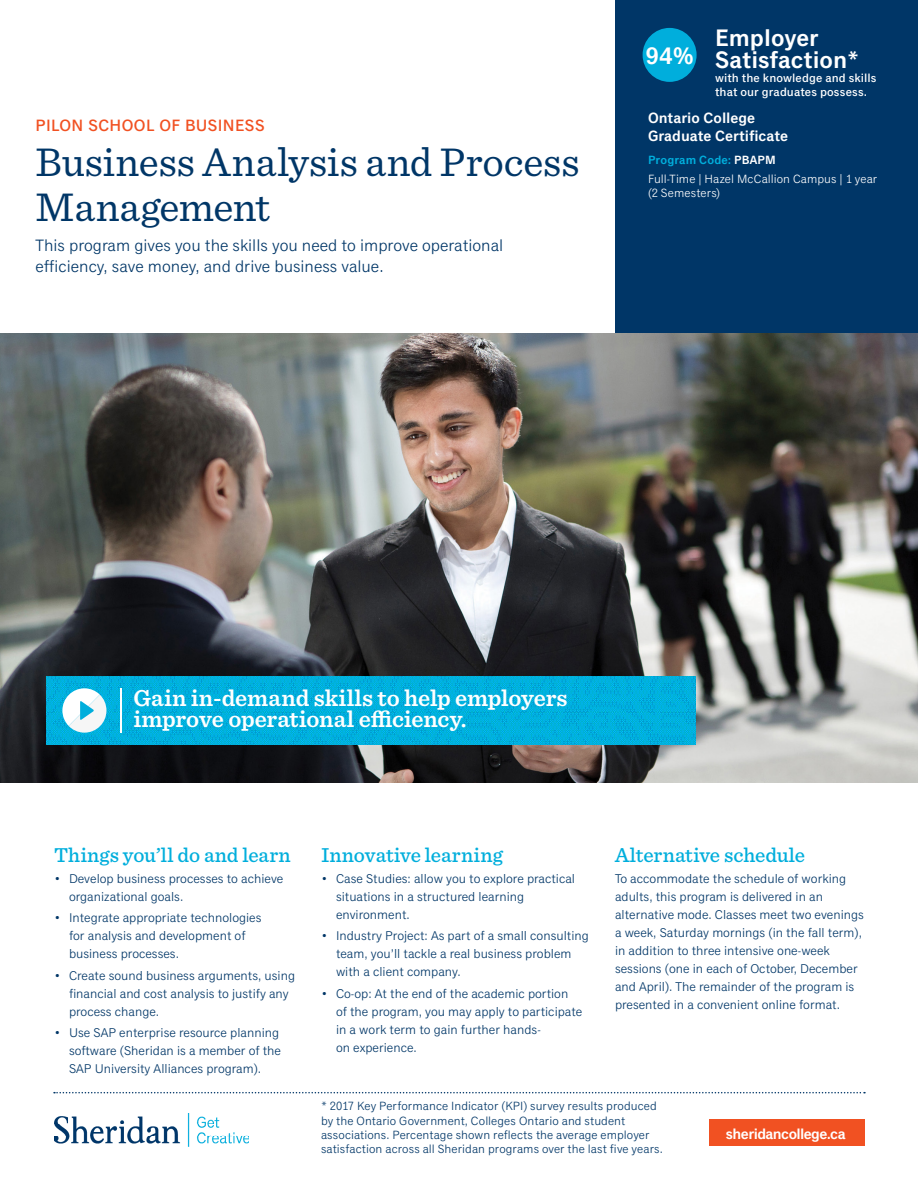
<style>
.page{position:relative;width:918px;height:1188px;background:#fff}
.page>*{position:absolute;margin:0;border:0;box-sizing:border-box;transform-origin:0 0}
.t1{font:42px/45px "Sentinel";letter-spacing:-.005em;color:#003667}
.p_benefit-statement{font:600 24px/21px "Sentinel";letter-spacing:-.005em;color:#fff}
.program_rating_title{font:600 24px/21.6px "Classic Grotesque Pro";color:#fff}
.program_rating{font:600 24px "Classic Grotesque Pro";color:#fff}
.t2{font:500 21px "Sentinel";color:#00aedc}
.p_header-intro{font:16.5px/21px "Classic Grotesque Pro";color:#003667}
.h2_faculty{font:500 16.5px "Classic Grotesque Pro";letter-spacing:.02em;color:#f15122}
.p_meta_credential{font:600 15px/18.8px "Classic Grotesque Pro";color:#fff}
.p_meta_credential-2{font:600 15px "Classic Grotesque Pro";letter-spacing:-.04em;color:#fff}
.t3{font:12.75px/18px "Classic Grotesque Pro";color:#003667}
.p_admissions{font:12px/14.2px "Classic Grotesque Pro";letter-spacing:.005em;color:#003667}
.program_rating_subti{font:500 12px/14.2px "Classic Grotesque Pro";letter-spacing:.01em;color:#fff}
.p_meta_small{font:12px/14.2px "Classic Grotesque Pro";letter-spacing:.005em;color:#fff}
.p_meta_attributes{font:600 12px "Classic Grotesque Pro";letter-spacing:.01em;color:#00aedc}
.s1{color:#fff}
</style>
<div class="page">
<div style="left:615px;top:0;width:303px;height:365px;background:#003667"></div>
<img style="left:54px;top:1114px;width:195px;height:33px">
<svg style="left:54px;top:1092px;width:811px;height:1px"></svg>
<div style="left:710px;top:1120px;width:155px;height:26px;background:#f15122"></div>
<img style="left:0;top:333px;width:918px;height:450px">
<img style="left:46px;top:676px;width:649px;height:69px">
<hr style="left:120px;top:688px;width:2px;height:45px;background:#fff">
<svg style="left:62px;top:688px;width:44px;height:45px"></svg>
<div style="left:643px;top:28px;width:54px;height:54px;background:#00aedc;border-radius:50%"></div>
<p class="h2_faculty" style="left:36px;top:116px;width:231px">PILON SCHOOL OF BUSINESS</p>
<p class="t1" style="left:36px;top:137px;width:546px">Business Analysis and Process<br>Management</p>
<p class="p_header-intro" style="left:36px;top:235px;width:469px">This program gives you the skills you need to improve operational efficiency, save money, and drive business value.</p>
<p class="program_rating" style="left:645px;top:42px;width:50px">94%</p>
<p class="program_rating_title" style="left:715px;top:29px;width:146px">Employer<br>Satisfaction*</p>
<p class="program_rating_subti" style="left:715px;top:71px;width:163px">with the knowledge and skills that our graduates possess.</p>
<p class="p_meta_credential" style="left:648px;top:109px;width:142px">Ontario College<br>Graduate Certificate</p>
<p class="p_meta_attributes" style="left:648px;top:153px;width:129px">Program Code: <span class="s1">PBAPM</span></p>
<p class="p_meta_small" style="left:648px;top:172px;width:231px">Full-Time | Hazel McCallion Campus | 1 year (2 Semesters)</p>
<p class="p_benefit-statement" style="left:134px;top:687px;width:436px">Gain in-demand skills to help employers improve operational efficiency.</p>
<p class="t2" style="left:54px;top:839px;width:238px">Things you’ll do and learn</p>
<p class="t3" style="left:69px;top:870px;width:216px;text-indent:-15px">• Develop business processes to achieve organizational goals.</p>
<p class="t3" style="left:69px;top:909px;width:194px;text-indent:-15px">• Integrate appropriate technologies for analysis and development of business processes.</p>
<p class="t3" style="left:69px;top:967px;width:228px;text-indent:-15px">• Create sound business arguments, using financial and cost analysis to justify any process change.</p>
<p class="t3" style="left:69px;top:1024px;width:214px;text-indent:-15px">• Use SAP enterprise resource planning software (Sheridan is a member of the<br>SAP University Alliances program).</p>
<p class="t2" style="left:321px;top:839px;width:183px">Innovative learning</p>
<p class="t3" style="left:336px;top:870px;width:241px;text-indent:-15px">• Case Studies: allow you to explore practical situations in a structured learning environment.</p>
<p class="t3" style="left:336px;top:927px;width:254px;text-indent:-15px">• Industry Project: As part of a small consulting team, you’ll tackle a real business problem with a client company.</p>
<p class="t3" style="left:336px;top:985px;width:248px;text-indent:-15px">• Co-op: At the end of the academic portion of the program, you may apply to participate in a work term to gain further hands-<br>on experience.</p>
<p class="t2" style="left:615px;top:839px;width:192px">Alternative schedule</p>
<p class="t3" style="left:615px;top:870px;width:250px">To accommodate the schedule of working adults, this program is delivered in an alternative mode. Classes meet two evenings a week, Saturday mornings (in the fall term), in addition to three intensive one-week sessions (one in each of October, December and April). The remainder of the program is presented in a convenient online format.</p>
<p class="p_admissions" style="left:321px;top:1100px;width:343px">* 2017 Key Performance Indicator (KPI) survey results produced by the Ontario Government, Colleges Ontario and student associations. Percentage shown reflects the average employer satisfaction across all Sheridan programs over the last five years.</p>
<p class="p_meta_credential-2" style="left:726px;top:1125px;width:121px">sheridancollege.ca</p>
</div>
